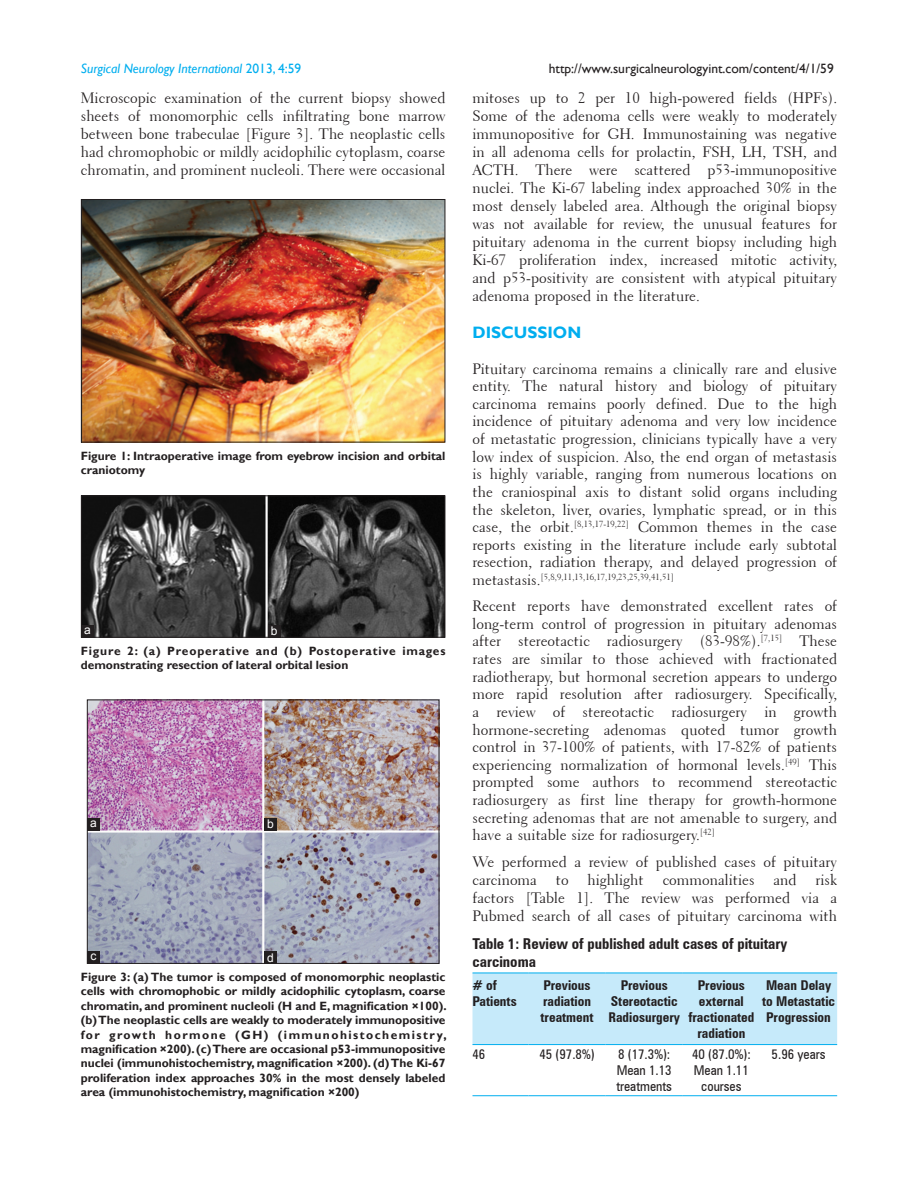
<style>
.page{position:relative;width:918px;height:1188px;background:#fff}
.page>*{position:absolute;margin:0;border:0;box-sizing:border-box;transform-origin:0 0}
.t1{font:700 16.5px "Gill Sans";color:#00aeef}
.TX{font:15px/17.7px "Transitional 521 BT Roman A";color:#231f20;text-align:justify}
.TT{font:700 condensed 15px/18px "Zurich BT";color:#231f20}
.TCH{font:700 condensed 13.5px/16.2px "Zurich BT";color:#231f20;text-align:center}
.TBL{font:condensed 13.5px/16.2px "Zurich BT";color:#231f20}
.t2{font:13.5px "Gill Sans";color:#231f20}
.t3{font:italic 13.5px "Gill Sans";color:#00aeef}
.FGC{font:700 12px/14.4px "Gill Sans";color:#231f20}
.LABEL{font:12px "Arial";color:#fff}
.TX-2{font:8.7px "Transitional 521 BT Roman A";color:#231f20}
.s1{font-style:normal}
.s2{font-size:15px}
</style>
<div class="page">
<div style="left:472px;top:974px;width:365px;height:70px;background:#c6eafa"></div>
<hr style="left:472px;top:1095px;width:56px;height:1px;background:#00aeef">
<hr style="left:528px;top:1095px;width:78px;height:1px;background:#00aeef">
<hr style="left:606px;top:1095px;width:77px;height:1px;background:#00aeef">
<hr style="left:683px;top:1095px;width:77px;height:1px;background:#00aeef">
<hr style="left:760px;top:1095px;width:77px;height:1px;background:#00aeef">
<hr style="left:472px;top:973px;width:56px;height:1px;background:#00aeef">
<hr style="left:528px;top:973px;width:78px;height:1px;background:#00aeef">
<hr style="left:606px;top:973px;width:77px;height:1px;background:#00aeef">
<hr style="left:683px;top:973px;width:77px;height:1px;background:#00aeef">
<hr style="left:760px;top:973px;width:77px;height:1px;background:#00aeef">
<hr style="left:472px;top:1044px;width:56px;height:1px;background:#00aeef">
<hr style="left:528px;top:1044px;width:78px;height:1px;background:#00aeef">
<hr style="left:606px;top:1044px;width:77px;height:1px;background:#00aeef">
<hr style="left:683px;top:1044px;width:77px;height:1px;background:#00aeef">
<hr style="left:760px;top:1044px;width:77px;height:1px;background:#00aeef">
<img style="left:83px;top:201px;width:360px;height:239px">
<div style="left:81px;top:199px;width:364px;height:243px;border:1px solid #231f20"></div>
<img style="left:89px;top:702px;width:348px;height:260px">
<div style="left:87px;top:700px;width:352px;height:264px;border:1px solid #231f20"></div>
<div style="left:264px;top:951px;width:13px;height:13px;background:#231f20"></div>
<div style="left:87px;top:951px;width:13px;height:13px;background:#231f20"></div>
<div style="left:264px;top:818px;width:13px;height:13px;background:#231f20"></div>
<div style="left:87px;top:818px;width:13px;height:13px;background:#231f20"></div>
<img style="left:83px;top:498px;width:360px;height:137px">
<div style="left:81px;top:496px;width:364px;height:141px;border:1px solid #231f20"></div>
<div style="left:268px;top:625px;width:13px;height:12px;background:#231f20"></div>
<div style="left:81px;top:625px;width:13px;height:12px;background:#231f20"></div>
<p class="t3" style="left:81px;top:61px;width:222px">Surgical Neurology International <span class="s1">2013, 4:59</span></p>
<p class="t2" style="left:549px;top:61px;width:287px">http://www.surgicalneurologyint.com/content/4/1/59</p>
<p class="TX" style="left:81px;top:89px;width:366px">Microscopic examination of the current biopsy showed sheets of monomorphic cells infiltrating bone marrow between bone trabeculae [Figure 3]. The neoplastic cells had chromophobic or mildly acidophilic cytoplasm, coarse chromatin, and prominent nucleoli. There were occasional</p>
<p class="TX" style="left:472px;top:89px;width:366px">mitoses up to 2 per 10 high‑powered fields (HPFs).<br>Some of the adenoma cells were weakly to moderately immunopositive for GH. Immunostaining was negative in all adenoma cells for prolactin, FSH, LH, TSH, and ACTH. There were scattered p53‑immunopositive nuclei. The Ki‑67 labeling index approached 30% in the most densely labeled area. Although the original biopsy was not available for review, the unusual features for pituitary adenoma in the current biopsy including high Ki‑67 proliferation index, increased mitotic activity, and p53‑positivity are consistent with atypical pituitary adenoma proposed in the literature.</p>
<h1 class="t1" style="left:472px;top:322px;width:110px">DISCUSSION</h1>
<p class="TX" style="left:472px;top:360px;width:366px">Pituitary carcinoma remains a clinically rare and elusive entity. The natural history and biology of pituitary carcinoma remains poorly defined. Due to the high incidence of pituitary adenoma and very low incidence of metastatic progression, clinicians typically have a very low index of suspicion. Also, the end organ of metastasis is highly variable, ranging from numerous locations on the craniospinal axis to distant solid organs including the skeleton, liver, ovaries, lymphatic spread, or in this case, the orbit.<sup>[8,13,17‑19,22]</sup> Common themes in the case reports existing in the literature include early subtotal resection, radiation therapy, and delayed progression of</p>
<p class="TX-2" style="left:472px;top:572px;width:203px"><span class="s2">metastasis.</span>[5,8,9,11,13,16,17,19,23,25,39,41,51]</p>
<p class="TX" style="left:472px;top:597px;width:366px">Recent reports have demonstrated excellent rates of long‑term control of progression in pituitary adenomas after stereotactic radiosurgery (83-98%).<sup>[7,15]</sup> These rates are similar to those achieved with fractionated radiotherapy, but hormonal secretion appears to undergo more rapid resolution after radiosurgery. Specifically, a review of stereotactic radiosurgery in growth hormone‑secreting adenomas quoted tumor growth control in 37-100% of patients, with 17-82% of patients experiencing normalization of hormonal levels.<sup>[49]</sup> This prompted some authors to recommend stereotactic radiosurgery as first line therapy for growth‑hormone secreting adenomas that are not amenable to surgery, and have a suitable size for radiosurgery.<sup>[42]</sup></p>
<p class="TX" style="left:472px;top:853px;width:366px">We performed a review of published cases of pituitary carcinoma</p>
<p class="FGC" style="left:81px;top:449px;width:366px">Figure 1: Intraoperative image from eyebrow incision and orbital craniotomy</p>
<p class="LABEL" style="left:84px;top:622px;width:8px">a</p>
<p class="LABEL" style="left:271px;top:623px;width:8px">b</p>
<p class="FGC" style="left:81px;top:644px;width:366px">Figure 2: (a) Preoperative and (b) Postoperative images demonstrating resection of lateral orbital lesion</p>
<p class="LABEL" style="left:90px;top:815px;width:8px">a</p>
<p class="LABEL" style="left:267px;top:816px;width:8px">b</p>
<p class="TX" style="left:472px;top:871px;width:366px;text-indent:343px">risk factors [Table 1]. The review was performed via a Pubmed search of all cases of pituitary carcinoma with</p>
<p class="TT" style="left:472px;top:935px;width:316px">Table 1: Review of published adult cases of pituitary carcinoma</p>
<p class="TCH" style="left:472px;top:977px;width:46px;text-align:left"># of<br>Patients</p>
<p class="TCH" style="left:541px;top:977px;width:55px;text-align:left">Previous radiation treatment</p>
<p class="TCH" style="left:609px;top:977px;width:73px">Previous<br>Stereotactic<br>Radiosurgery</p>
<p class="TCH" style="left:688px;top:977px;width:68px">Previous external fractionated radiation</p>
<p class="TCH" style="left:762px;top:977px;width:75px">Mean Delay to Metastatic<br>Progression</p>
<p class="TBL" style="left:472px;top:1046px;width:14px">46</p>
<p class="TBL" style="left:539px;top:1046px;width:57px">45 (97.8%)</p>
<p class="TBL" style="left:616px;top:1046px;width:57px">8 (17.3%):<br>Mean 1.13 treatments</p>
<p class="TBL" style="left:692px;top:1046px;width:60px;text-align:center">40 (87.0%):<br>Mean 1.11 courses</p>
<p class="TBL" style="left:772px;top:1046px;width:55px">5.96 years</p>
<p class="TX" style="left:556px;top:871px;width:14px">to</p>
<p class="TX" style="left:587px;top:871px;width:58px">highlight</p>
<p class="TX" style="left:663px;top:871px;width:94px">commonalities</p>
<p class="TX" style="left:773px;top:871px;width:25px">and</p>
<p class="LABEL" style="left:90px;top:948px;width:7px">c</p>
<p class="LABEL" style="left:267px;top:949px;width:8px">d</p>
<p class="FGC" style="left:81px;top:970px;width:367px;text-align:justify">Figure 3: (a) The tumor is composed of monomorphic neoplastic cells with chromophobic or mildly acidophilic cytoplasm, coarse chromatin, and prominent nucleoli (H and E, magnification ×100). (b) The neoplastic cells are weakly to moderately immunopositive for growth hormone (GH) (immunohistochemistry, magnification ×200). (c) There are occasional p53‑immunopositive nuclei (immunohistochemistry, magnification ×200). (d) The Ki‑67 proliferation index approaches 30% in the most densely labeled area (immunohistochemistry, magnification ×200)</p>
</div>
